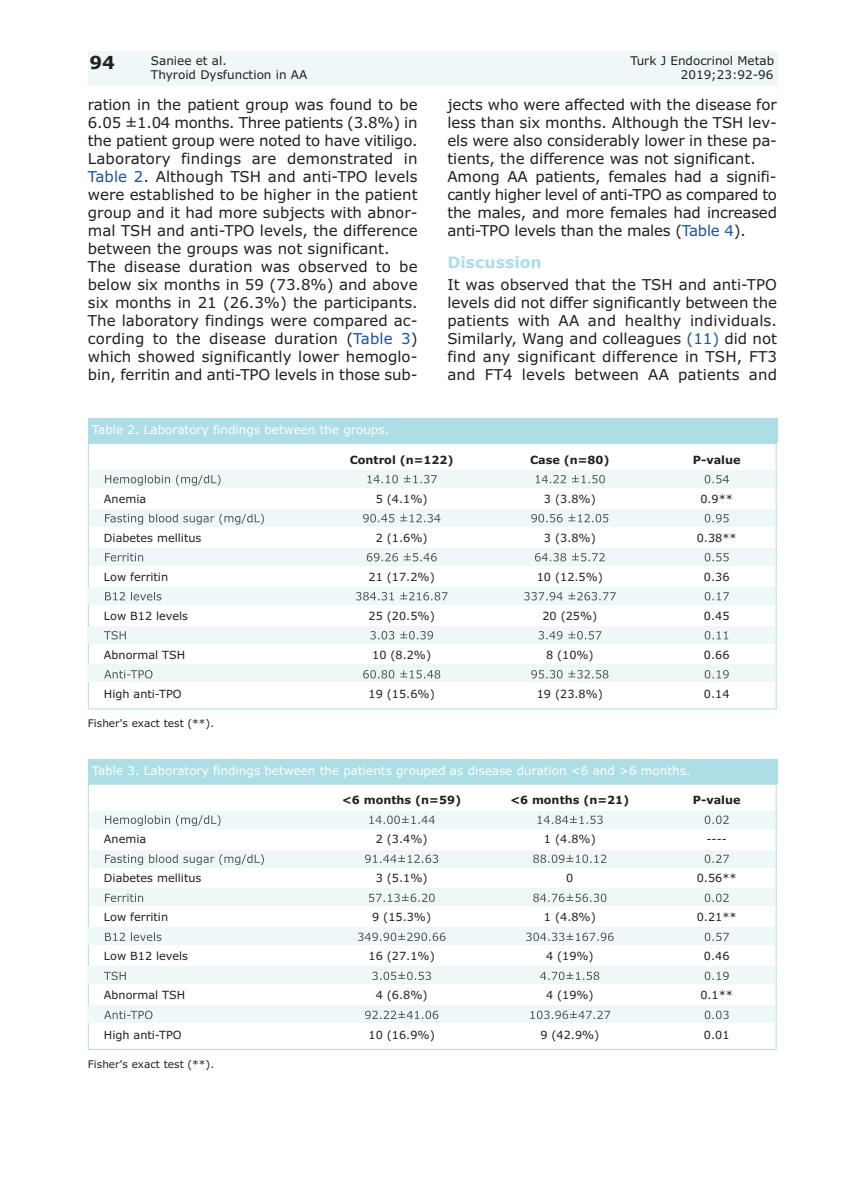
<style>
.page{position:relative;width:865px;height:1197px;background:#fff}
.page>*{position:absolute;margin:0;border:0;box-sizing:border-box;transform-origin:0 0}
.t1{font:700 18px "Verdana";color:#231f20}
.t2{font:700 15.75px "Verdana";color:#addee5}
.t3{font:15px/18px "Verdana";color:#231f20}
.t4{font:12px "Verdana";color:#fff}
.t5{font:12px "Verdana";color:#231f20}
.t6{font:11.25px "Verdana";color:#231f20}
.t7{font:700 11.25px "Verdana";color:#231f20}
.t8{font:10.5px "Verdana";color:#231f20}
.s1{color:#1c52a4}
</style>
<div class="page">
<div style="left:88px;top:51px;width:689px;height:34px;background:#eef8f9"></div>
<svg style="left:90px;top:487px;width:684px;height:195px"></svg>
<div style="left:89px;top:470px;width:686px;height:17px;background:#eef8f9"></div>
<svg style="left:775px;top:470px;width:1px;height:17px"></svg>
<svg style="left:88px;top:470px;width:1px;height:17px"></svg>
<svg style="left:105px;top:475px;width:104px;height:10px"></svg>
<div style="left:89px;top:509px;width:686px;height:17px;background:#eef8f9"></div>
<svg style="left:775px;top:509px;width:1px;height:17px"></svg>
<svg style="left:88px;top:509px;width:1px;height:17px"></svg>
<svg style="left:105px;top:514px;width:83px;height:10px"></svg>
<div style="left:89px;top:548px;width:686px;height:17px;background:#eef8f9"></div>
<svg style="left:775px;top:548px;width:1px;height:17px"></svg>
<svg style="left:88px;top:548px;width:1px;height:17px"></svg>
<svg style="left:105px;top:553px;width:313px;height:8px"></svg>
<div style="left:89px;top:587px;width:686px;height:17px;background:#eef8f9"></div>
<svg style="left:775px;top:587px;width:2px;height:17px"></svg>
<svg style="left:105px;top:592px;width:281px;height:8px"></svg>
<div style="left:89px;top:626px;width:686px;height:17px;background:#eef8f9"></div>
<svg style="left:775px;top:626px;width:2px;height:17px"></svg>
<svg style="left:104px;top:631px;width:329px;height:8px"></svg>
<div style="left:89px;top:664px;width:686px;height:17px;background:#eef8f9"></div>
<svg style="left:775px;top:664px;width:2px;height:17px"></svg>
<svg style="left:104px;top:670px;width:318px;height:8px"></svg>
<div style="left:88px;top:418px;width:689px;height:25px;background:#addee5"></div>
<svg style="left:90px;top:828px;width:684px;height:195px"></svg>
<div style="left:89px;top:811px;width:686px;height:17px;background:#eef8f9"></div>
<svg style="left:775px;top:811px;width:1px;height:17px"></svg>
<svg style="left:88px;top:811px;width:1px;height:17px"></svg>
<svg style="left:105px;top:815px;width:104px;height:11px"></svg>
<div style="left:89px;top:850px;width:686px;height:17px;background:#eef8f9"></div>
<svg style="left:775px;top:850px;width:1px;height:17px"></svg>
<svg style="left:88px;top:850px;width:1px;height:17px"></svg>
<svg style="left:105px;top:854px;width:83px;height:11px"></svg>
<div style="left:89px;top:888px;width:686px;height:17px;background:#eef8f9"></div>
<svg style="left:775px;top:888px;width:1px;height:17px"></svg>
<svg style="left:88px;top:888px;width:1px;height:17px"></svg>
<svg style="left:105px;top:893px;width:322px;height:9px"></svg>
<div style="left:89px;top:927px;width:686px;height:17px;background:#eef8f9"></div>
<svg style="left:775px;top:927px;width:2px;height:17px"></svg>
<svg style="left:105px;top:932px;width:284px;height:9px"></svg>
<div style="left:89px;top:966px;width:686px;height:17px;background:#eef8f9"></div>
<svg style="left:775px;top:966px;width:2px;height:17px"></svg>
<svg style="left:104px;top:971px;width:442px;height:9px"></svg>
<div style="left:89px;top:1005px;width:686px;height:17px;background:#eef8f9"></div>
<svg style="left:775px;top:1005px;width:2px;height:17px"></svg>
<svg style="left:104px;top:1010px;width:327px;height:9px"></svg>
<div style="left:88px;top:759px;width:689px;height:24px;background:#addee5"></div>
<p class="t5" style="left:151px;top:54px;width:77px">Saniee et al.</p>
<p class="t5" style="left:630px;top:54px;width:145px">Turk J Endocrinol Metab</p>
<p class="t5" style="left:151px;top:68px;width:158px">Thyroid Dysfunction in AA</p>
<p class="t5" style="left:681px;top:68px;width:94px">2019;23:92-96</p>
<p class="t1" style="left:89px;top:53px;width:27px">94</p>
<p class="t3" style="left:88px;top:96px;width:331px">ration in the patient group was found to be 6.05 ±1.04 months. Three patients (3.8%) in the patient group were noted to have vitiligo.<br>Laboratory findings are demonstrated in <span class="s1">Table 2</span>. Although TSH and anti-TPO levels were established to be higher in the patient group and it had more subjects with abnor&shy;mal TSH and anti-TPO levels, the difference between the groups was not significant.<br>The disease duration was observed to be below six months in 59 (73.8%) and above six months in 21 (26.3%) the participants.<br>The laboratory findings were compared ac&shy;cording to the disease duration (<span class="s1">Table 3</span>) which showed significantly lower hemoglo&shy;bin, ferritin and anti-TPO levels in those sub-</p>
<p class="t3" style="left:447px;top:96px;width:331px">jects who were affected with the disease for less than six months. Although the TSH lev&shy;els were also considerably lower in these pa&shy;tients, the difference was not significant.<br>Among AA patients, females had a signifi&shy;cantly higher level of anti-TPO as compared to the males, and more females had increased anti-TPO levels than the males (<span class="s1">Table 4</span>).</p>
<p class="t2" style="left:447px;top:253px;width:96px">Discussion</p>
<p class="t3" style="left:447px;top:276px;width:331px;text-align:justify">It was observed that the TSH and anti-TPO levels did not differ significantly between the patients with AA and healthy individuals.<br>Similarly, Wang and colleagues <span class="s1">(11)</span> did not find any significant difference in TSH, FT3 and FT4 levels between AA patients and</p>
<p class="t4" style="left:92px;top:423px;width:298px">Table 2. Laboratory findings between the groups.</p>
<p class="t7" style="left:350px;top:453px;width:105px">Control (n=122)</p>
<p class="t7" style="left:530px;top:453px;width:81px">Case (n=80)</p>
<p class="t7" style="left:693px;top:453px;width:49px">P-value</p>
<p class="t6" style="left:104px;top:492px;width:44px">Anemia</p>
<p class="t6" style="left:376px;top:492px;width:53px">5 (4.1%)</p>
<p class="t6" style="left:544px;top:492px;width:53px">3 (3.8%)</p>
<p class="t6" style="left:700px;top:492px;width:34px">0.9**</p>
<p class="t6" style="left:104px;top:531px;width:99px">Diabetes mellitus</p>
<p class="t6" style="left:376px;top:531px;width:53px">2 (1.6%)</p>
<p class="t6" style="left:544px;top:531px;width:53px">3 (3.8%)</p>
<p class="t6" style="left:697px;top:531px;width:41px">0.38**</p>
<p class="t6" style="left:104px;top:570px;width:66px">Low ferritin</p>
<p class="t6" style="left:368px;top:570px;width:68px">21 (17.2%)</p>
<p class="t6" style="left:537px;top:570px;width:68px">10 (12.5%)</p>
<p class="t6" style="left:704px;top:570px;width:27px">0.36</p>
<p class="t6" style="left:104px;top:609px;width:86px">Low B12 levels</p>
<p class="t6" style="left:368px;top:609px;width:68px">25 (20.5%)</p>
<p class="t6" style="left:542px;top:609px;width:56px">20 (25%)</p>
<p class="t6" style="left:704px;top:609px;width:27px">0.45</p>
<p class="t6" style="left:104px;top:648px;width:83px">Abnormal TSH</p>
<p class="t6" style="left:372px;top:648px;width:60px">10 (8.2%)</p>
<p class="t6" style="left:546px;top:648px;width:49px">8 (10%)</p>
<p class="t6" style="left:704px;top:648px;width:27px">0.66</p>
<p class="t6" style="left:104px;top:687px;width:79px">High anti-TPO</p>
<p class="t6" style="left:368px;top:687px;width:68px">19 (15.6%)</p>
<p class="t6" style="left:537px;top:687px;width:68px">19 (23.8%)</p>
<p class="t6" style="left:704px;top:687px;width:27px">0.14</p>
<p class="t8" style="left:88px;top:717px;width:128px">Fisher's exact test (**).</p>
<p class="t4" style="left:92px;top:763px;width:599px">Table 3. Laboratory findings between the patients grouped as disease duration &lt;6 and &gt;6 months.</p>
<p class="t7" style="left:342px;top:793px;width:120px">&lt;6 months (n=59)</p>
<p class="t7" style="left:510px;top:793px;width:120px">&lt;6 months (n=21)</p>
<p class="t7" style="left:693px;top:793px;width:49px">P-value</p>
<p class="t6" style="left:104px;top:832px;width:44px">Anemia</p>
<p class="t6" style="left:376px;top:832px;width:53px">2 (3.4%)</p>
<p class="t6" style="left:544px;top:832px;width:53px">1 (4.8%)</p>
<p class="t6" style="left:706px;top:832px;width:22px">----</p>
<p class="t6" style="left:104px;top:871px;width:99px">Diabetes mellitus</p>
<p class="t6" style="left:376px;top:871px;width:53px">3 (5.1%)</p>
<p class="t6" style="left:566px;top:871px;width:9px">0</p>
<p class="t6" style="left:697px;top:871px;width:41px">0.56**</p>
<p class="t6" style="left:104px;top:910px;width:66px">Low ferritin</p>
<p class="t6" style="left:372px;top:910px;width:60px">9 (15.3%)</p>
<p class="t6" style="left:544px;top:910px;width:53px">1 (4.8%)</p>
<p class="t6" style="left:697px;top:910px;width:41px">0.21**</p>
<p class="t6" style="left:104px;top:949px;width:86px">Low B12 levels</p>
<p class="t6" style="left:368px;top:949px;width:68px">16 (27.1%)</p>
<p class="t6" style="left:546px;top:949px;width:49px">4 (19%)</p>
<p class="t6" style="left:704px;top:949px;width:27px">0.46</p>
<p class="t6" style="left:104px;top:988px;width:83px">Abnormal TSH</p>
<p class="t6" style="left:376px;top:988px;width:53px">4 (6.8%)</p>
<p class="t6" style="left:546px;top:988px;width:49px">4 (19%)</p>
<p class="t6" style="left:700px;top:988px;width:34px">0.1**</p>
<p class="t6" style="left:104px;top:1027px;width:79px">High anti-TPO</p>
<p class="t6" style="left:368px;top:1027px;width:68px">10 (16.9%)</p>
<p class="t6" style="left:540px;top:1027px;width:60px">9 (42.9%)</p>
<p class="t6" style="left:704px;top:1027px;width:27px">0.01</p>
<p class="t8" style="left:88px;top:1057px;width:128px">Fisher's exact test (**).</p>
</div>
